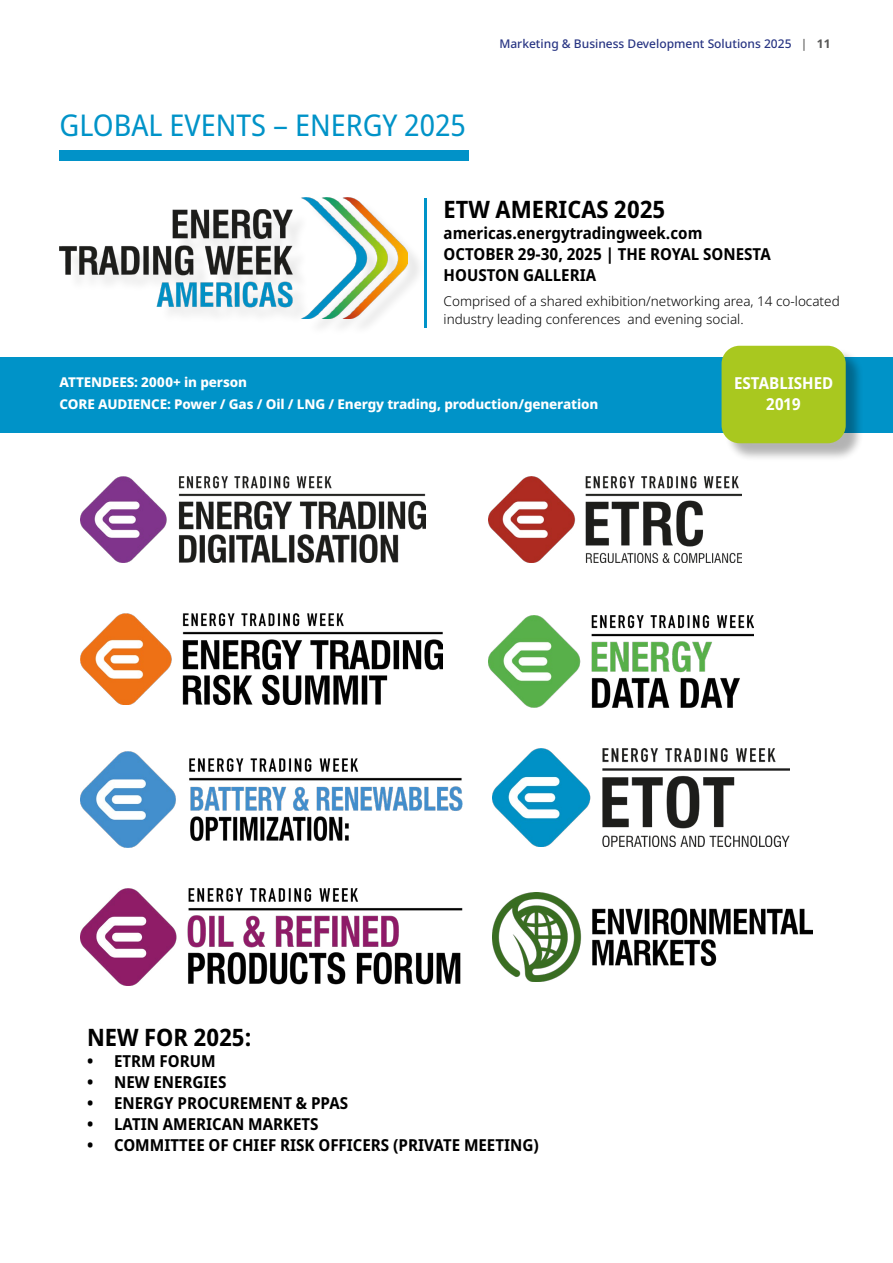
<style>
.page{position:relative;width:893px;height:1263px;background:#fff}
.page>*{position:absolute;margin:0;border:0;box-sizing:border-box;transform-origin:0 0}
.t1{font:semi-condensed 30px "Noto Sans";color:#0093c8}
.t2{font:700 semi-condensed 24px "Noto Sans";color:#000}
.t3{font:700 semi-condensed 16.5px/21px "Noto Sans";color:#000}
.t4{font:700 semi-condensed 16.5px/21px "Noto Sans";color:#fff;text-align:center}
.t5{font:300 13.5px/18px "Noto Sans";color:#000}
.t6{font:800 13.5px/22.2px "Noto Sans";letter-spacing:-.01em;color:#fff}
.t7{font:500 12px "Noto Sans";color:#283583}
.s1{color:#575756}
.s2{font-weight:700;color:#575756}
</style>
<div class="page">
<img style="left:492px;top:748px;width:298px;height:98px">
<div style="left:60px;top:150px;width:409px;height:11px;background:#0192c8"></div>
<div style="left:0;top:357px;width:893px;height:75px;background:#0093c8"></div>
<img style="left:60px;top:198px;width:348px;height:120px">
<hr style="left:424px;top:198px;width:3px;height:129px;background:#0093c8">
<div style="left:724px;top:348px;width:141px;height:114px;background:#000;opacity:.3"></div>
<div style="left:721px;top:346px;width:125px;height:97px;background:#a9c81f;border-radius:18px"></div>
<img style="left:489px;top:476px;width:253px;height:87px">
<img style="left:80px;top:476px;width:345px;height:87px">
<img style="left:80px;top:614px;width:362px;height:91px">
<img style="left:492px;top:893px;width:320px;height:88px">
<img style="left:80px;top:751px;width:383px;height:96px">
<img style="left:80px;top:889px;width:383px;height:96px">
<img style="left:489px;top:615px;width:264px;height:92px">
<h1 class="t1" style="left:60px;top:104px;width:408px">GLOBAL EVENTS – ENERGY 2025</h1>
<p class="t7" style="left:499px;top:35px;width:333px">Marketing &amp; Business Development Solutions 2025 <span class="s1">|</span> <span class="s2">11</span></p>
<h2 class="t2" style="left:444px;top:192px;width:223px">ETW AMERICAS 2025</h2>
<p class="t3" style="left:444px;top:223px;width:329px">americas.energytradingweek.com<br>OCTOBER 29-30, 2025 | THE ROYAL SONESTA<br>HOUSTON GALLERIA</p>
<p class="t5" style="left:444px;top:292px;width:398px">Comprised of a shared exhibition/networking area, 14 co-located industry leading conferences and evening social.</p>
<p class="t6" style="left:60px;top:371px;width:540px">ATTENDEES: 2000+ in person<br>CORE AUDIENCE: Power / Gas / Oil / LNG / Energy trading, production/generation</p>
<p class="t4" style="left:734px;top:372px;width:101px">ESTABLISHED<br>2019</p>
<h2 class="t2" style="left:87px;top:1020px;width:166px">NEW FOR 2025:</h2>
<p class="t3" style="left:87px;top:1051px;width:130px">• ETRM FORUM</p>
<p class="t3" style="left:87px;top:1072px;width:141px">• NEW ENERGIES</p>
<p class="t3" style="left:87px;top:1093px;width:263px">• ENERGY PROCUREMENT &amp; PPAS</p>
<p class="t3" style="left:87px;top:1114px;width:233px">• LATIN AMERICAN MARKETS</p>
<p class="t3" style="left:87px;top:1135px;width:453px">• COMMITTEE OF CHIEF RISK OFFICERS (PRIVATE MEETING)</p>
</div>
